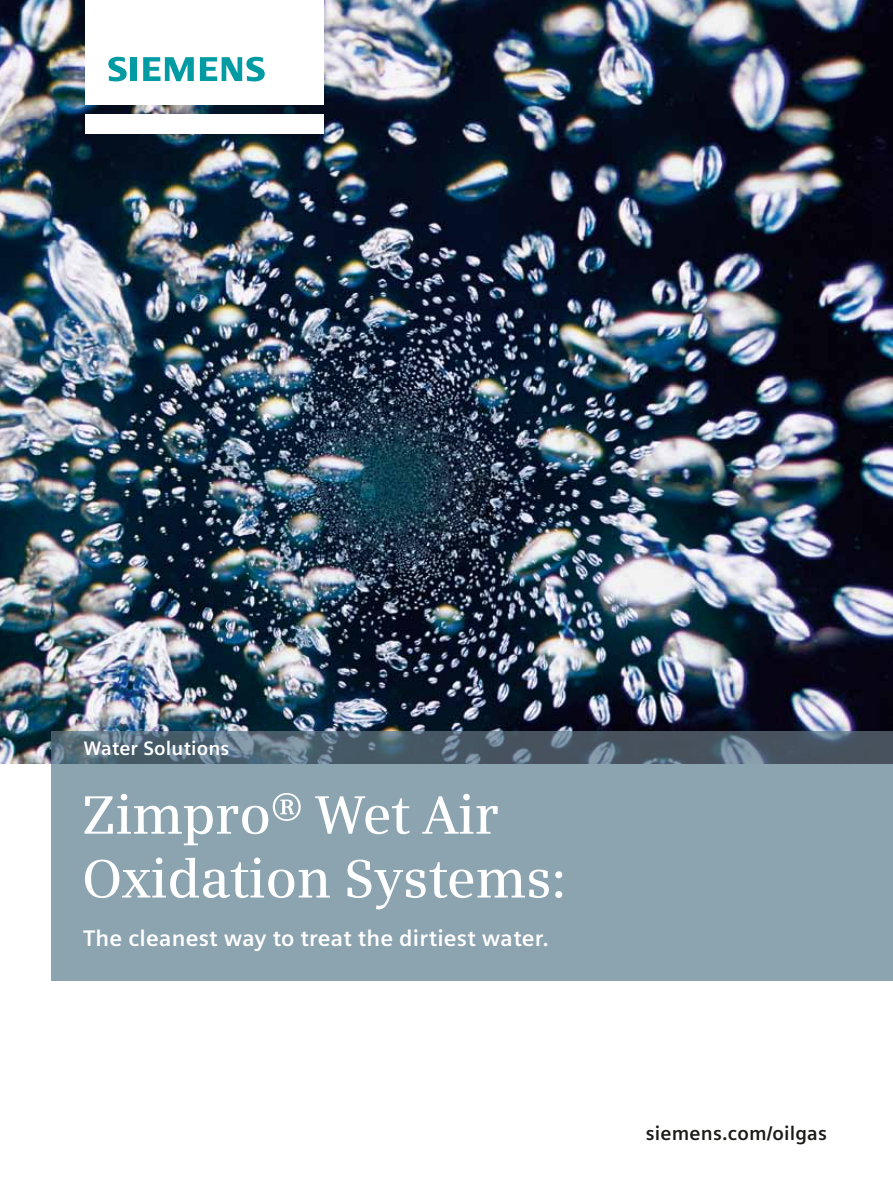
<style>
.page{position:relative;width:893px;height:1191px;background:#fff}
.page>*{position:absolute;margin:0;border:0;box-sizing:border-box;transform-origin:0 0}
.t1{font:600 54px/63.8px "Siemens Serif";letter-spacing:-.01em;color:#fff}
.t2{font:700 22.5px "Siemens Sans";letter-spacing:.01em;color:#fff}
.t3{font:700 19.5px "Siemens Sans";letter-spacing:.01em;color:#1b1b19}
.t4{font:700 19.5px "Siemens Sans";letter-spacing:.01em;color:#fff}
</style>
<div class="page">
<img style="left:0;top:0;width:893px;height:763px">
<div style="left:85px;top:114px;width:238px;height:19px;background:#fff"></div>
<div style="left:85px;top:0;width:238px;height:105px;background:#fff"></div>
<svg style="left:108px;top:57px;width:19px;height:24px"></svg>
<div style="left:130px;top:57px;width:7px;height:24px;background:#009ba3"></div>
<svg style="left:143px;top:57px;width:51px;height:24px"></svg>
<svg style="left:200px;top:57px;width:65px;height:24px"></svg>
<div style="left:51px;top:765px;width:842px;height:215px;background:#8ca3b0"></div>
<svg style="left:51px;top:731px;width:842px;height:34px;background:#546674"></svg>
<p class="t4" style="left:83px;top:737px;width:148px">Water Solutions</p>
<h1 class="t1" style="left:82px;top:782px;width:486px">Zimpro® Wet Air<br>Oxidation Systems:</h1>
<p class="t2" style="left:83px;top:925px;width:467px">The cleanest way to treat the dirtiest water.</p>
<p class="t3" style="left:646px;top:1122px;width:183px">siemens.com/oilgas</p>
</div>
